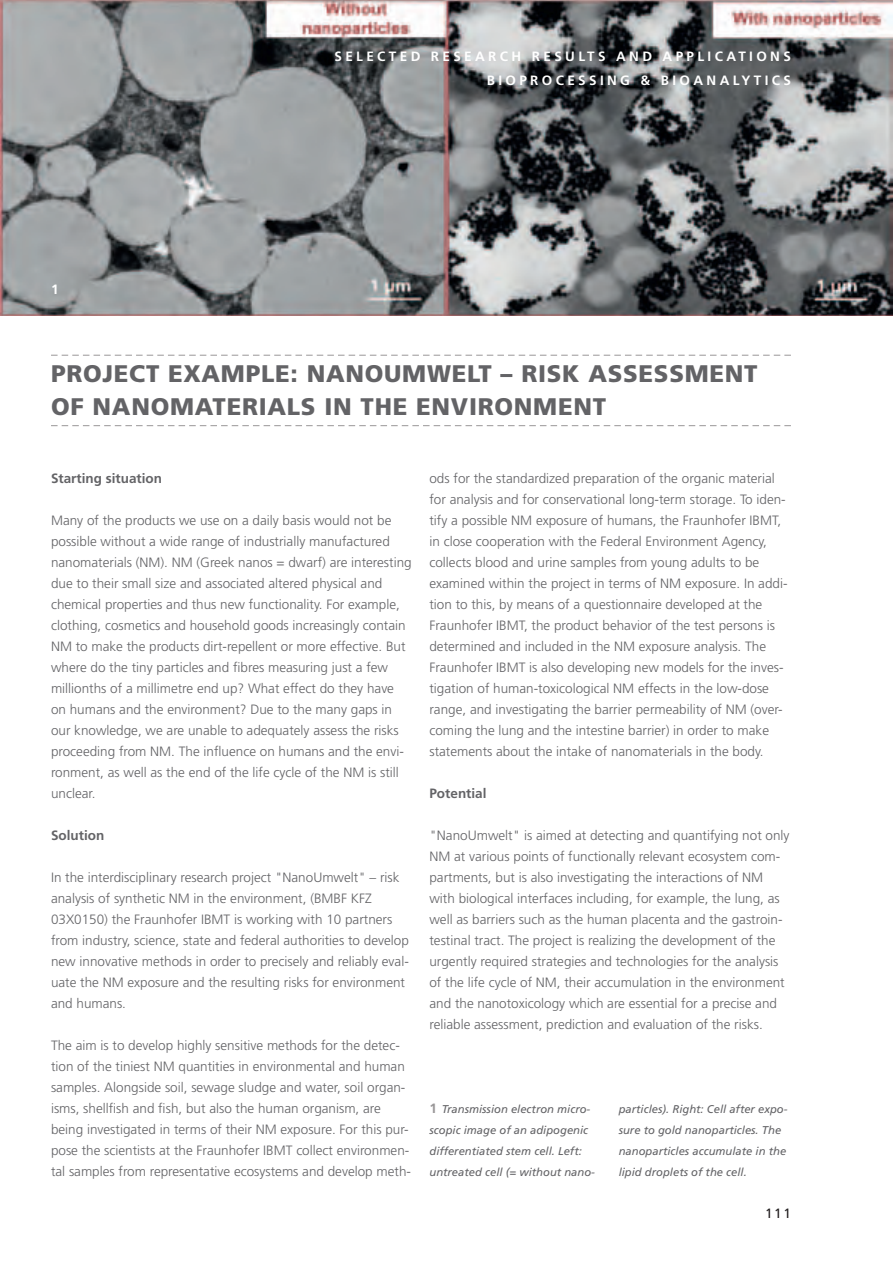
<style>
.page{position:relative;width:893px;height:1263px;background:#fff}
.page>*{position:absolute;margin:0;border:0;box-sizing:border-box;transform-origin:0 0}
.t1{font:900 24px "Frutiger LT Std";letter-spacing:.03em;color:#636366}
.t2{font:300 13.5px/21px "Frutiger LT Std";color:#636366}
.t3{font:700 13.5px "Frutiger LT Std";letter-spacing:.25em;color:#fff}
.t4{font:700 13.5px "Frutiger LT Std";color:#636366}
.t5{font:13.5px "Frutiger LT Std";color:#231f20}
.t6{font:italic 11.25px/21px "Frutiger LT Std";color:#636366}
.s1{font-weight:700;font-style:normal;font-size:13.5px;color:#999798}
</style>
<div class="page">
<img style="left:0;top:0;width:893px;height:315px">
<svg style="left:51px;top:355px;width:740px;height:1px"></svg>
<svg style="left:51px;top:425px;width:740px;height:1px"></svg>
<p class="t3" style="left:334px;top:49px;width:12px">SELECTED</p>
<p class="t3" style="left:431px;top:49px;width:13px">RESEARCH</p>
<p class="t3" style="left:532px;top:49px;width:12px">RESULTS</p>
<p class="t3" style="left:616px;top:49px;width:13px">AND</p>
<p class="t3" style="left:663px;top:49px;width:64px">APPLICAT</p>
<p class="t3" style="left:749px;top:49px;width:20px">IONS</p>
<p class="t3" style="left:51px;top:281px;width:9px">1</p>
<p class="t3" style="left:487px;top:72px;width:306px">Bi oprocessi ng &amp; Bi oanalyti cs</p>
<h1 class="t1" style="left:51px;top:359px;width:32px">PROJECT</h1>
<h1 class="t1" style="left:168px;top:359px;width:93px">EXAMPLE</h1>
<h1 class="t1" style="left:291px;top:359px;width:56px">: NANO</h1>
<h1 class="t1" style="left:384px;top:359px;width:82px">UMWELT</h1>
<h1 class="t1" style="left:501px;top:359px;width:105px">– RISK ASSESS</h1>
<h1 class="t1" style="left:685px;top:359px;width:42px">MENT</h1>
<h1 class="t1" style="left:51px;top:392px;width:62px">OF NANO</h1>
<h1 class="t1" style="left:170px;top:392px;width:41px">MATERIALS</h1>
<h1 class="t1" style="left:324px;top:392px;width:53px">IN THE</h1>
<h1 class="t1" style="left:416px;top:392px;width:18px">ENVIRON</h1>
<h1 class="t1" style="left:533px;top:392px;width:42px">MENT</h1>
<p class="t4" style="left:51px;top:470px;width:113px">Starting situation</p>
<p class="t2" style="left:51px;top:510px;width:362px">Many of the products we use on a daily basis would not be possible without a wide range of industrially manufactured nanomaterials (NM). NM (Greek nanos = dwarf) are interesting due to their small size and associated altered physical and chemical properties and thus new functionality. For example, clothing, cosmetics and household goods increasingly contain NM to make the products dirt-repellent or more effective. But where do the tiny particles and fibres measuring just a few millionths of a millimetre end up? What effect do they have on humans and the environment? Due to the many gaps in our knowledge, we are unable to adequately assess the risks proceeding from NM. The influence on humans and the envi&shy;ronment, as well as the end of the life cycle of the NM is still unclear.</p>
<p class="t4" style="left:51px;top:827px;width:55px">Solution</p>
<p class="t2" style="left:51px;top:867px;width:359px">In the interdisciplinary research project "NanoUmwelt" – risk analysis of synthetic NM in the environment, (BMBF KFZ 03X0150) the Fraunhofer IBMT is working with 10 partners from industry, science, state and federal authorities to develop new innovative methods in order to precisely and reliably eval&shy;uate the NM exposure and the resulting risks for environment and humans.</p>
<p class="t2" style="left:51px;top:1035px;width:362px">The aim is to develop highly sensitive methods for the detec&shy;tion of the tiniest NM quantities in environmental and human samples. Alongside soil, sewage sludge and water, soil organ&shy;isms, shellfish and fish, but also the human organism, are being investigated in terms of their NM exposure. For this pur&shy;pose the scientists at the Fraunhofer IBMT collect environmen&shy;tal samples from representative ecosystems and develop meth-</p>
<p class="t2" style="left:429px;top:468px;width:360px">ods for the standardized preparation of the organic material for analysis and for conservational long-term storage. To iden&shy;tify a possible NM exposure of humans, the Fraunhofer IBMT, in close cooperation with the Federal Environment Agency, collects blood and urine samples from young adults to be examined within the project in terms of NM exposure. In addi&shy;tion to this, by means of a questionnaire developed at the Fraunhofer IBMT, the product behavior of the test persons is determined and included in the NM exposure analysis. The Fraunhofer IBMT is also developing new models for the inves&shy;tigation of human-toxicological NM effects in the low-dose range, and investigating the barrier permeability of NM (over&shy;coming the lung and the intestine barrier) in order to make statements about the intake of nanomaterials in the body.</p>
<p class="t4" style="left:429px;top:785px;width:59px">Potential</p>
<p class="t2" style="left:429px;top:825px;width:362px">"NanoUmwelt" is aimed at detecting and quantifying not only NM at various points of functionally relevant ecosystem com&shy;partments, but is also investigating the interactions of NM with biological interfaces including, for example, the lung, as well as barriers such as the human placenta and the gastroin&shy;testinal tract. The project is realizing the development of the urgently required strategies and technologies for the analysis of the life cycle of NM, their accumulation in the environment and the nanotoxicology which are essential for a precise and reliable assessment, prediction and evaluation of the risks.</p>
<p class="t6" style="left:429px;top:1099px;width:167px"><span class="s1">1</span> Transmission electron micro&shy;scopic image of an adipogenic differentiated stem cell. Left: untreated cell (= without nano-</p>
<p class="t6" style="left:619px;top:1099px;width:170px">particles). Right: Cell after expo&shy;sure to gold nanoparticles. The nanoparticles accumulate in the lipid droplets of the cell.</p>
<p class="t5" style="left:765px;top:1206px;width:27px">111</p>
</div>
